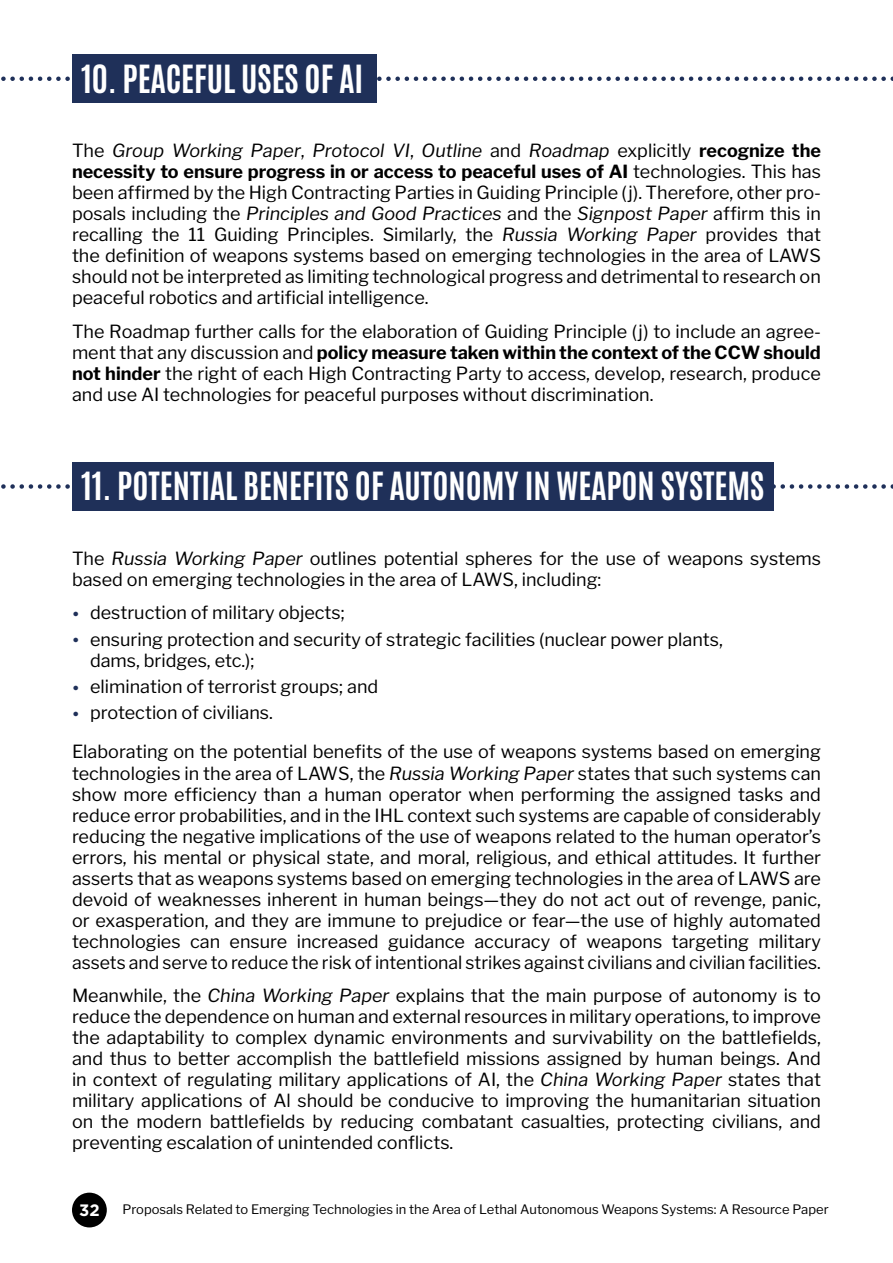
<style>
.page{position:relative;width:893px;height:1263px;background:#fff}
.page>*{position:absolute;margin:0;border:0;box-sizing:border-box;transform-origin:0 0}
.t1{font:700 33px "Antonio";color:#fff}
.t2{font:18px/21px "Libre Franklin";color:#000;text-align:justify}
.t3{font:700 16.5px "Gotham";color:#fff}
.t4{font:12.9px "Libre Franklin";color:#000}
.s1{font-style:italic}
.s2{font-weight:700}
.s3{font-size:24px;color:#1f3059}
</style>
<div class="page">
<div style="left:72px;top:1193px;width:35px;height:34px;background:#000;border-radius:50%"></div>
<svg style="left:1px;top:76px;width:892px;height:5px"></svg>
<div style="left:72px;top:54px;width:304px;height:49px;background:#1f3059"></div>
<svg style="left:1px;top:484px;width:892px;height:5px"></svg>
<div style="left:72px;top:462px;width:702px;height:48px;background:#1f3059"></div>
<h1 class="t1" style="left:81px;top:55px;width:284px">10. PEACEFUL USES OF AI</h1>
<p class="t2" style="left:72px;top:140px;width:750px">The <span class="s1">Group Working Paper</span>, <span class="s1">Protocol VI</span>, <span class="s1">Outline</span> and <span class="s1">Roadmap</span> explicitly <span class="s2">recognize the necessity to ensure progress in or access to peaceful uses of AI</span> technologies. This has been affirmed by the High Contracting Parties in Guiding Principle (j). Therefore, other pro&shy;posals including the <span class="s1">Principles and Good Practices</span> and the <span class="s1">Signpost Paper</span> affirm this in recalling the 11 Guiding Principles. Similarly, the <span class="s1">Russia Working Paper</span> provides that the definition of weapons systems based on emerging technologies in the area of LAWS should not be interpreted as limiting technological progress and detrimental to research on peaceful robotics and artificial intelligence.</p>
<p class="t2" style="left:72px;top:321px;width:750px">The Roadmap further calls for the elaboration of Guiding Principle (j) to include an agree&shy;ment that any discussion and <span class="s2">policy measure taken within the context of the CCW should not hinder</span> the right of each High Contracting Party to access, develop, research, produce and use AI technologies for peaceful purposes without discrimination.</p>
<h1 class="t1" style="left:81px;top:463px;width:685px">11. POTENTIAL BENEFITS OF AUTONOMY IN WEAPON SYSTEMS</h1>
<p class="t2" style="left:72px;top:548px;width:750px">The <span class="s1">Russia Working Paper</span> outlines potential spheres for the use of weapons systems based on emerging technologies in the area of LAWS, including:</p>
<p class="t2" style="left:72px;top:602px;width:274px"><span class="s3">•</span> destruction of military objects;</p>
<p class="t2" style="left:90px;top:629px;width:634px;text-indent:-18px"><span class="s3">•</span> ensuring protection and security of strategic facilities (nuclear power plants, dams, bridges, etc.);</p>
<p class="t2" style="left:72px;top:676px;width:308px"><span class="s3">•</span> elimination of terrorist groups; and</p>
<p class="t2" style="left:72px;top:693px;width:750px;line-height:39px"><span class="s3">•</span> protection of civilians.<br>Elaborating on the potential benefits of the use of weapons systems based on emerging</p>
<p class="t2" style="left:72px;top:762px;width:751px">technologies in the area of LAWS, the <span class="s1">Russia Working Paper</span> states that such systems can show more efficiency than a human operator when performing the assigned tasks and reduce error probabilities, and in the IHL context such systems are capable of considerably reducing the negative implications of the use of weapons related to the human operator’s errors, his mental or physical state, and moral, religious, and ethical attitudes. It further asserts that as weapons systems based on emerging technologies in the area of LAWS are devoid of weaknesses inherent in human beings—they do not act out of revenge, panic, or exasperation, and they are immune to prejudice or fear—the use of highly automated technologies can ensure increased guidance accuracy of weapons targeting military assets and serve to reduce the risk of intentional strikes against civilians and civilian facilities.</p>
<p class="t2" style="left:72px;top:985px;width:750px">Meanwhile, the <span class="s1">China Working Paper</span> explains that the main purpose of autonomy is to reduce the dependence on human and external resources in military operations, to improve the adaptability to complex dynamic environments and survivability on the battlefields, and thus to better accomplish the battlefield missions assigned by human beings. And in context of regulating military applications of AI, the <span class="s1">China Working Paper</span> states that military applications of Al should be conducive to improving the humanitarian situation on the modern battlefields by reducing combatant casualties, protecting civilians, and preventing escalation of unintended conflicts.</p>
<p class="t3" style="left:79px;top:1199px;width:22px">32</p>
<p class="t4" style="left:123px;top:1201px;width:708px">Proposals Related to Emerging Technologies in the Area of Lethal Autonomous Weapons Systems: A Resource Paper</p>
</div>
